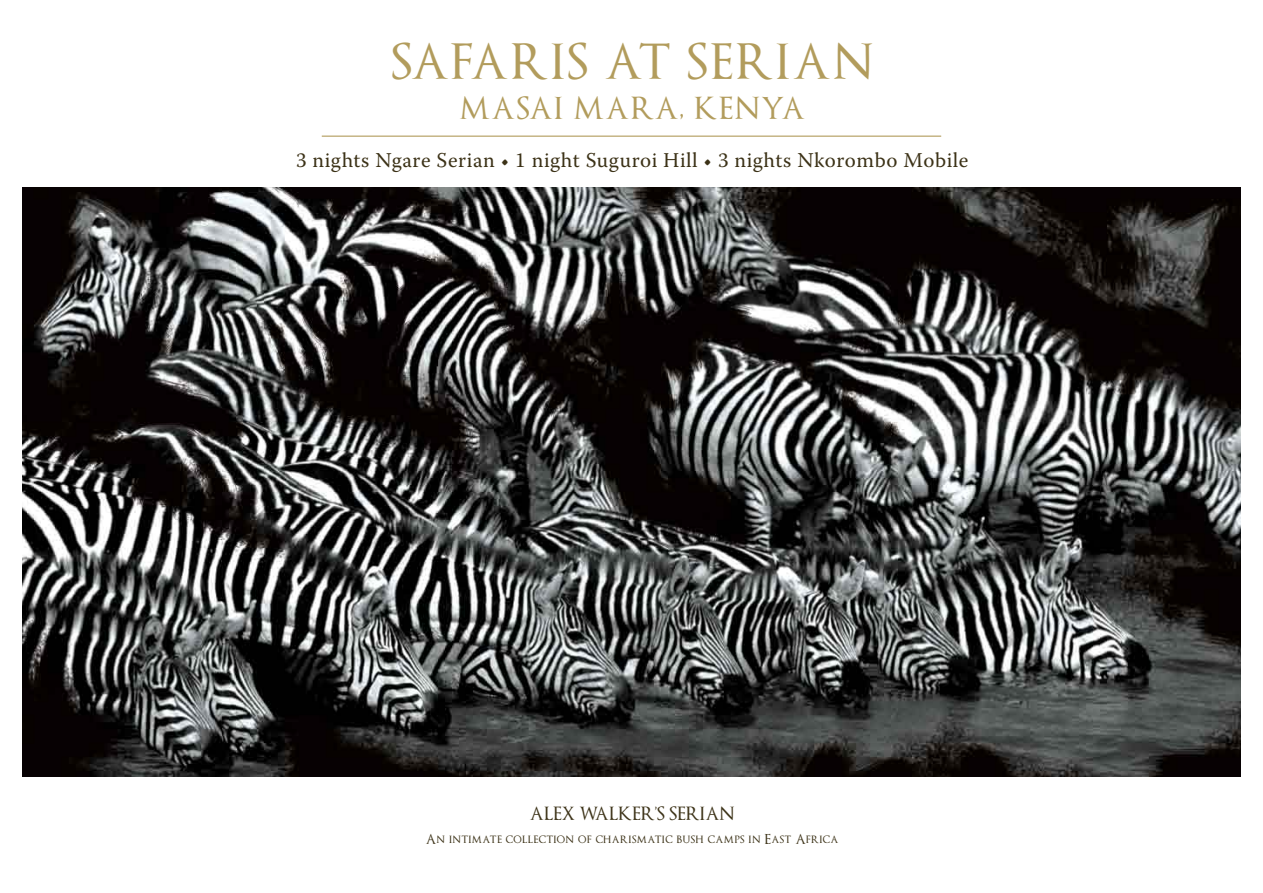
<style>
.page{position:relative;width:1263px;height:893px;background:#fff}
.page>*{position:absolute;margin:0;border:0;box-sizing:border-box;transform-origin:0 0}
.t1{font:48px "Optimus Princeps";letter-spacing:.05em;color:#b29c5c}
.t2{font:30px "Optimus Princeps";letter-spacing:.05em;color:#b29c5c}
.t3{font:21px "Warnock Pro";letter-spacing:.025em;color:#3c3217}
.t4{font:18px "Optimus Princeps";color:#3c3217}
.t5{font:13.5px "Optimus Princeps";letter-spacing:.025em;color:#3c3217}
</style>
<div class="page">
<img style="left:22px;top:187px;width:1219px;height:590px">
<hr style="left:322px;top:136px;width:619px;height:1px;background:#b29c5c">
<h1 class="t1" style="left:391px;top:38px;width:483px">SAFARIS AT SERIAN</h1>
<h2 class="t2" style="left:459px;top:93px;width:347px">MASAI MARA, KENYA</h2>
<p class="t3" style="left:296px;top:148px;width:674px">3 nights Ngare Serian • 1 night Suguroi Hill • 3 nights Nkorombo Mobile</p>
<p class="t4" style="left:530px;top:804px;width:206px">ALEX WALKER’S SERIAN</p>
<p class="t5" style="left:426px;top:832px;width:414px">An intimate collection of charismatic bush camps in East Africa</p>
</div>
